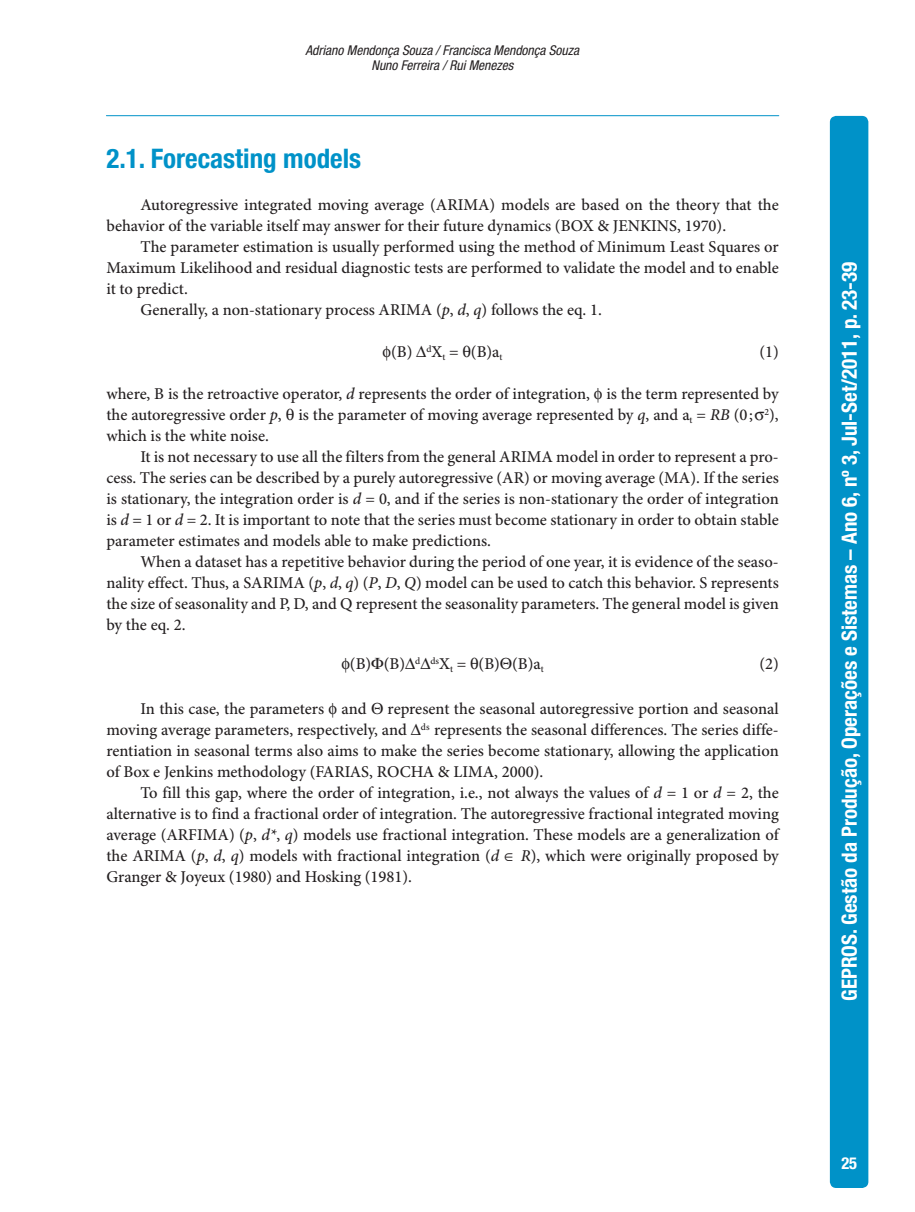
<style>
.page{position:relative;width:915px;height:1212px;background:#fff}
.page>*{position:absolute;margin:0;border:0;box-sizing:border-box;transform-origin:0 0}
.t1{font:700 condensed 27px "Helvetica Neue LT Std";color:#0092c8}
.t2{font:700 condensed 21px "Helvetica Neue LT Std";color:#fff}
.t3{font:500 16.5px/21px "Minion Pro";color:#231f20;text-align:justify}
.t4{font:700 condensed 16.5px "Helvetica Neue LT Std";color:#fff}
.t5{font:italic condensed 13.5px/15px "Helvetica Neue LT Std";color:#231f20;text-align:center}
.s1{font-style:italic}
</style>
<div class="page">
<div style="left:829px;top:116px;width:39px;height:1072px;background:#0092c8"></div>
<hr style="left:106px;top:115px;width:672px;height:1px;background:#0092c8">
<p class="t5" style="left:305px;top:43px;width:275px">Adriano Mendonça Souza / Francisca Mendonça Souza<br>Nuno Ferreira / Rui Menezes</p>
<h1 class="t1" style="left:106px;top:142px;width:256px">2.1. Forecasting models</h1>
<p class="t3" style="left:106px;top:195px;width:673px;text-indent:34px">Autoregressive integrated moving average (ARIMA) models are based on the theory that the behavior of the variable itself may answer for their future dynamics (BOX &amp; JENKINS, 1970).</p>
<p class="t3" style="left:140px;top:237px;width:639px">The parameter estimation is usually performed using the method of Minimum Least Squares or</p>
<p class="t3" style="left:106px;top:258px;width:673px">Maximum Likelihood and residual diagnostic tests are performed to validate the model and to enable</p>
<p class="t3" style="left:106px;top:279px;width:83px">it to predict.</p>
<p class="t3" style="left:140px;top:300px;width:463px">Generally, a non-stationary process ARIMA (<span class="s1">p</span>, <span class="s1">d</span>, <span class="s1">q</span>) follows the eq. 1.</p>
<p class="t3" style="left:391px;top:342px;width:23px">(B)</p>
<p class="t3" style="left:759px;top:342px;width:21px">(1)</p>
<p class="t3" style="left:426px;top:342px;width:78px"><sup>d</sup>X<sub>t</sub> = (B)a<sub>t</sub></p>
<p class="t3" style="left:106px;top:384px;width:673px">where, B is the retroactive operator, <span class="s1">d</span> represents the order of integration, is the term represented by the autoregressive order <span class="s1">p</span>, is the parameter of moving average represented by <span class="s1">q</span>, and a<sub>t</sub> = <span class="s1">RB</span> (0; <sup>2</sup>), which is the white noise.</p>
<p class="t3" style="left:106px;top:447px;width:673px;text-indent:34px">It is not necessary to use all the filters from the general ARIMA model in order to represent a pro&shy;cess. The series can be described by a purely autoregressive (AR) or moving average (MA). If the series is stationary, the integration order is <span class="s1">d</span> = 0, and if the series is non-stationary the order of integration is <span class="s1">d</span> = 1 or <span class="s1">d</span> = 2. It is important to note that the series must become stationary in order to obtain stable parameter estimates and models able to make predictions.</p>
<p class="t3" style="left:106px;top:552px;width:673px;text-indent:34px">When a dataset has a repetitive behavior during the period of one year, it is evidence of the seaso&shy;nality effect. Thus, a SARIMA (<span class="s1">p</span>, <span class="s1">d</span>, <span class="s1">q</span>) (<span class="s1">P</span>, <span class="s1">D</span>, <span class="s1">Q</span>) model can be used to catch this behavior. S represents the size of seasonality and P, D, and Q represent the seasonality parameters. The general model is given by the eq. 2.</p>
<p class="t3" style="left:350px;top:654px;width:57px">(B) (B)</p>
<p class="t3" style="left:759px;top:654px;width:21px">(2)</p>
<p class="t3" style="left:415px;top:654px;width:130px"><sup>d</sup> <sup>ds</sup>X<sub>t</sub> = (B) (B)a<sub>t</sub></p>
<p class="t3" style="left:106px;top:699px;width:673px;text-indent:281px">represent the seasonal autoregressive portion and seasonal moving average parameters, respectively, and <sup>ds</sup> represents the seasonal differences. The series diffe&shy;rentiation in seasonal terms also aims to make the series become stationary, allowing the application of Box e Jenkins methodology (FARIAS, ROCHA &amp; LIMA, 2000).</p>
<p class="t3" style="left:106px;top:783px;width:673px;text-indent:34px">To fill this gap, where the order of integration, i.e., not always the values of <span class="s1">d</span> = 1 or <span class="s1">d</span> = 2, the alternative is to find a fractional order of integration. The autoregressive fractional integrated moving average (ARFIMA) (<span class="s1">p</span>, <span class="s1">d*</span>, <span class="s1">q</span>) models use fractional integration. These models are a generalization of the ARIMA (<span class="s1">p</span>, <span class="s1">d</span>, <span class="s1">q</span>) models with fractional integration (<span class="s1">d</span> ∈ <span class="s1">R</span>), which were originally proposed by Granger &amp; Joyeux (1980) and Hosking (1981).</p>
<p class="t3" style="left:140px;top:699px;width:227px">In this case, the parameters and</p>
<p class="t2" style="left:836px;top:1001px;width:741px;rotate:-90deg">GEPROS. Gestão da Produção, Operações e Sistemas – Ano 6, nº 3, Jul-Set/2011, p. 23-39</p>
<p class="t4" style="left:841px;top:1153px;width:17px">25</p>
</div>
